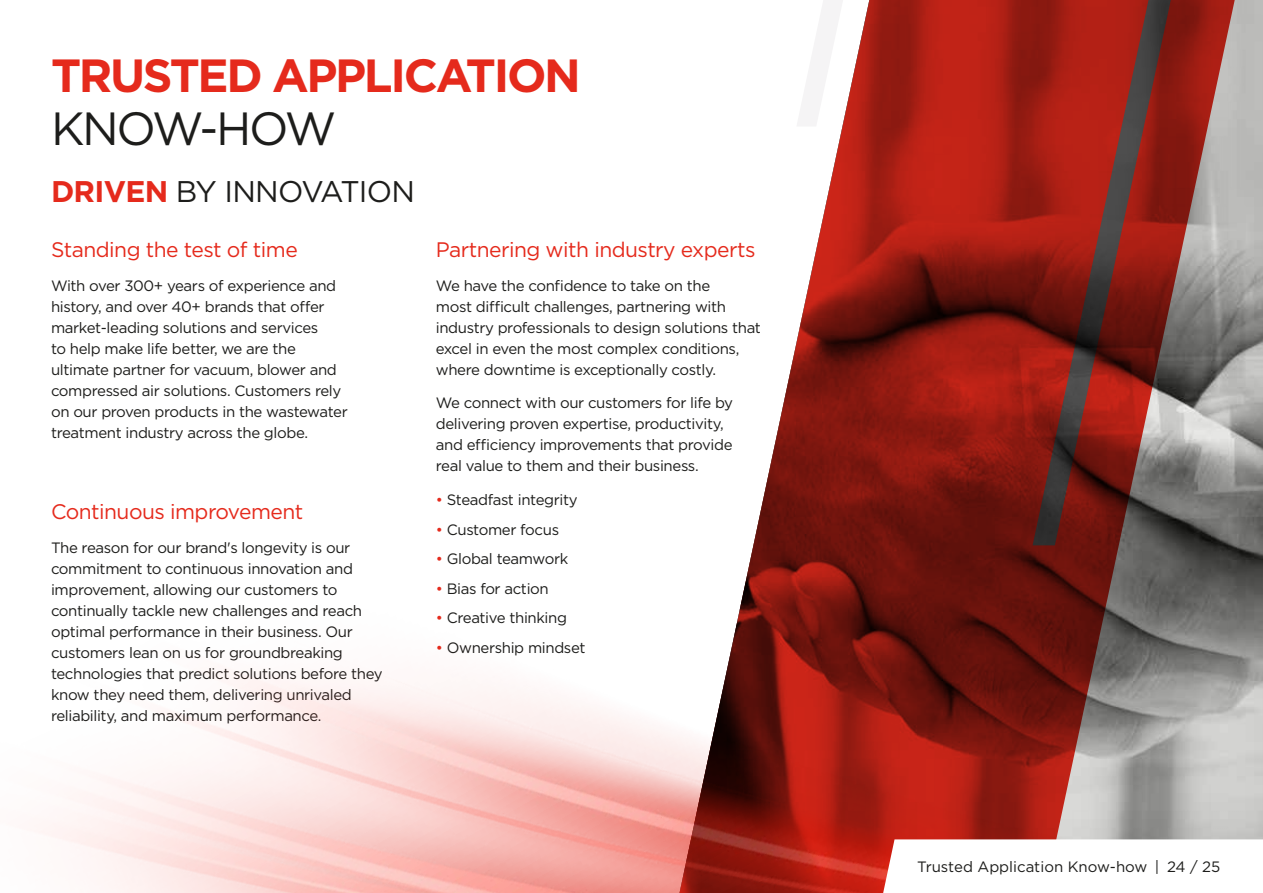
<style>
.page{position:relative;width:1263px;height:893px;background:#fff}
.page>*{position:absolute;margin:0;border:0;box-sizing:border-box;transform-origin:0 0}
.t1{font:700 46.5px "Gotham";letter-spacing:-.05em;color:#e52a1c}
.t2{font:46.5px "Gotham";letter-spacing:-.05em;color:#1d1d1b}
.t3{font:29.85px "Gotham";letter-spacing:-.025em;color:#1d1d1b}
.t4{font:21px "Gotham";letter-spacing:-.025em;color:#e52a1c}
.t5{font:15px/21px "Gotham";letter-spacing:-.025em;color:#1d1d1b}
.t6{font:15px "Gotham";color:#1d1d1b}
.s1{font-weight:700;color:#e52a1c}
.s2{color:#e52a1c}
</style>
<div class="page">
<img style="left:110px;top:0;width:1153px;height:893px">
<svg style="left:883px;top:839px;width:380px;height:54px"></svg>
<h1 class="t1" style="left:51px;top:49px;width:531px">TRUSTED APPLICATION</h1>
<h1 class="t2" style="left:51px;top:98px;width:287px">KNOW-HOW</h1>
<h2 class="t3" style="left:51px;top:172px;width:366px"><span class="s1">DRIVEN</span> BY INNOVATION</h2>
<h3 class="t4" style="left:51px;top:236px;width:248px">Standing the test of time</h3>
<p class="t5" style="left:51px;top:274px;width:298px">With over 300+ years of experience and history, and over 40+ brands that offer market-leading solutions and services<br>to help make life better, we are the ultimate partner for vacuum, blower and compressed air solutions. Customers rely on our proven products in the wastewater treatment industry across the globe.</p>
<h3 class="t4" style="left:51px;top:498px;width:254px">Continuous improvement</h3>
<p class="t5" style="left:51px;top:537px;width:333px">The reason for our brand's longevity is our commitment to continuous innovation and improvement, allowing our customers to continually tackle new challenges and reach optimal performance in their business. Our customers lean on us for groundbreaking technologies that predict solutions before they know they need them, delivering unrivaled reliability, and maximum performance.</p>
<h3 class="t4" style="left:436px;top:236px;width:321px">Partnering with industry experts</h3>
<p class="t5" style="left:436px;top:274px;width:327px">We have the confidence to take on the<br>most difficult challenges, partnering with industry professionals to design solutions that excel in even the most complex conditions, where downtime is exceptionally costly.</p>
<p class="t5" style="left:436px;top:392px;width:299px">We connect with our customers for life by delivering proven expertise, productivity, and efficiency improvements that provide real value to them and their business.</p>
<p class="t5" style="left:436px;top:489px;width:143px"><span class="s2">•</span> Steadfast integrity</p>
<p class="t5" style="left:436px;top:518px;width:125px"><span class="s2">•</span> Customer focus</p>
<p class="t5" style="left:436px;top:548px;width:134px"><span class="s2">•</span> Global teamwork</p>
<p class="t5" style="left:436px;top:577px;width:114px"><span class="s2">•</span> Bias for action</p>
<p class="t5" style="left:436px;top:607px;width:133px"><span class="s2">•</span> Creative thinking</p>
<p class="t5" style="left:436px;top:636px;width:151px"><span class="s2">•</span> Ownership mindset</p>
<p class="t6" style="left:917px;top:857px;width:305px">Trusted Application Know-how | 24 / 25</p>
<p class="t6" style="left:1087px;top:857px;width:134px">Innovation | 6 / 7</p>
</div>
